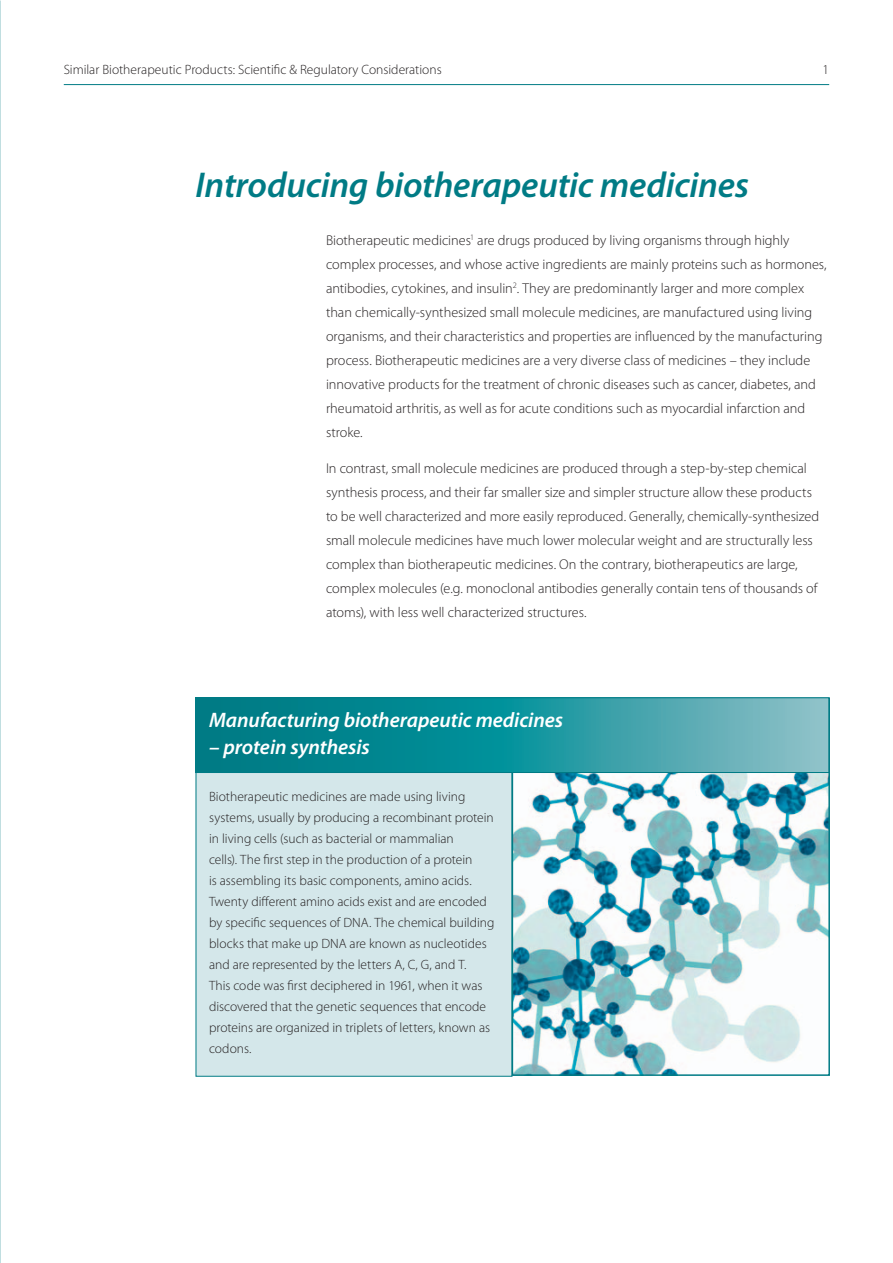
<style>
.page{position:relative;width:893px;height:1263px;background:#fff}
.page>*{position:absolute;margin:0;border:0;box-sizing:border-box;transform-origin:0 0}
.t1{font:italic 600 36px "Myriad Pro";letter-spacing:-.005em;color:#007b85}
.t2{font:italic 600 21px "Myriad Pro";letter-spacing:-.005em;color:#fff}
.t3{font:300 14.25px/24px "Myriad Pro";color:#231f20}
.t4{font:300 13.5px/21px "Myriad Pro";color:#231f20}
</style>
<div class="page">
<hr style="left:64px;top:84px;width:765px;height:1px;background:#007b85">
<div style="left:196px;top:698px;width:316px;height:378px;background:#d4e7ea"></div>
<img style="left:515px;top:773px;width:312px;height:300px">
<div style="left:512px;top:697px;width:318px;height:379px;border:2px solid #007b85"></div>
<svg style="left:198px;top:699px;width:629px;height:72px;background:#2897a0"></svg>
<div style="left:196px;top:697px;width:633px;height:76px;border:1px solid #007b85"></div>
<p class="t4" style="left:64px;top:59px;width:379px">Similar Biotherapeutic Products: Scientific &amp; Regulatory Considerations</p>
<p class="t4" style="left:823px;top:59px;width:8px">1</p>
<h1 class="t1" style="left:196px;top:162px;width:555px">Introducing biotherapeutic medicines</h1>
<p class="t3" style="left:326px;top:228px;width:502px">Biotherapeutic medicines<sup>1</sup> are drugs produced by living organisms through highly complex processes, and whose active ingredients are mainly proteins such as hormones, antibodies, cytokines, and insulin<sup>2</sup>. They are predominantly larger and more complex than chemically-synthesized small molecule medicines, are manufactured using living organisms, and their characteristics and properties are influenced by the manufacturing process. Biotherapeutic medicines are a very diverse class of medicines – they include innovative products for the treatment of chronic diseases such as cancer, diabetes, and rheumatoid arthritis, as well as for acute conditions such as myocardial infarction and stroke.</p>
<p class="t3" style="left:326px;top:456px;width:495px">In contrast, small molecule medicines are produced through a step-by-step chemical synthesis process, and their far smaller size and simpler structure allow these products to be well characterized and more easily reproduced. Generally, chemically-synthesized small molecule medicines have much lower molecular weight and are structurally less complex than biotherapeutic medicines. On the contrary, biotherapeutics are large, complex molecules (e.g. monoclonal antibodies generally contain tens of thousands of atoms), with less well characterized structures.</p>
<h2 class="t2" style="left:209px;top:706px;width:356px">Manufacturing biotherapeutic medicines</h2>
<h2 class="t2" style="left:209px;top:733px;width:162px">– protein synthesis</h2>
<p class="t4" style="left:209px;top:786px;width:287px">Biotherapeutic medicines are made using living systems, usually by producing a recombinant protein in living cells (such as bacterial or mammalian<br>cells). The first step in the production of a protein<br>is assembling its basic components, amino acids.<br>Twenty different amino acids exist and are encoded by specific sequences of DNA. The chemical building blocks that make up DNA are known as nucleotides and are represented by the letters A, C, G, and T.<br>This code was first deciphered in 1961, when it was discovered that the genetic sequences that encode proteins are organized in triplets of letters, known as codons.</p>
</div>
